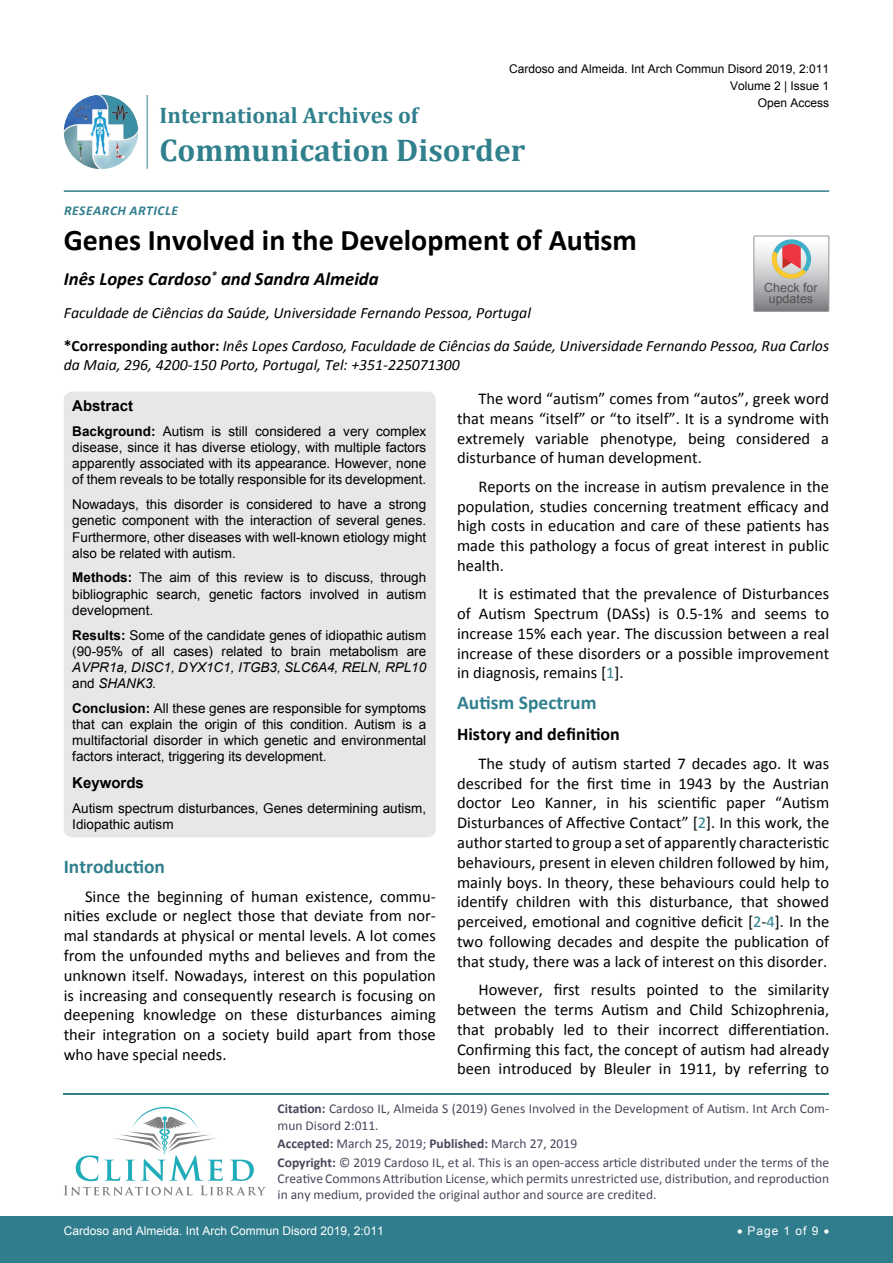
<style>
.page{position:relative;width:893px;height:1263px;background:#fff}
.page>*{position:absolute;margin:0;border:0;box-sizing:border-box;transform-origin:0 0}
.t1{font:700 31.5px "Cambria";color:#30808d}
.t2{font:700 30px "Calibri";color:#000}
.t3{font:700 22.5px "Cambria";color:#30808d}
.t4{font:700 19.5px "Calibri";color:#30808d}
.t5{font:italic 700 18.75px "Calibri";color:#000}
.t6{font:700 18px "Calibri";color:#000}
.t7{font:16.5px/19.8px "Calibri";color:#000;text-align:justify}
.t8{font:italic 15.75px/18.9px "Calibri";color:#000}
.t9{font:700 15px "Arial";color:#000}
.t10{font:13.5px/16.2px "Arial";color:#000;text-align:justify}
.t11{font:13.5px/16.2px "Calibri";color:#47475c}
.t12{font:italic 13.5px/16.2px "Arial";color:#000}
.t13{font:italic 700 13.5px "Calibri";letter-spacing:.04em;color:#307d8d}
.t14{font:12.45px/10.8px "Arial";color:#535353;text-align:center}
.t15{font:12px/17.2px "Arial";color:#000;text-align:right}
.t16{font:12px "Arial";color:#fff}
.s1{font-weight:700;font-style:normal}
.s2{font-weight:700}
.s3{font-style:normal}
.s4{color:#30808d}
</style>
<div class="page">
<img style="left:64px;top:95px;width:74px;height:74px;border-radius:37px">
<hr style="left:147px;top:95px;width:1px;height:74px;background:#307d8d">
<hr style="left:64px;top:190px;width:765px;height:2px;background:#307d8d">
<div style="left:0;top:1216px;width:893px;height:47px;background:#307d8d"></div>
<hr style="left:64px;top:1093px;width:765px;height:2px;background:#30808d">
<svg style="left:64px;top:1107px;width:202px;height:88px"></svg>
<div style="left:64px;top:392px;width:372px;height:445px;background:#e6e7e8;border-radius:9px"></div>
<div style="left:753px;top:236px;width:76px;height:76px;border:1px solid #939598"></div>
<svg style="left:754px;top:236px;width:75px;height:75px;background:#bdb6b3"></svg>
<p class="t15" style="left:509px;top:60px;width:322px">Cardoso and Almeida. Int Arch Commun Disord 2019, 2:011<br>Volume 2 | Issue 1<br>Open Access</p>
<h3 class="t3" style="left:160px;top:100px;width:260px">International Archives of</h3>
<h1 class="t1" style="left:160px;top:128px;width:367px">Communication Disorder</h1>
<p class="t13" style="left:64px;top:202px;width:115px">Research Ar ticl e</p>
<h2 class="t2" style="left:64px;top:221px;width:575px">Genes Involved in the Development of Autism</h2>
<p class="t5" style="left:64px;top:267px;width:316px">Inês Lopes Cardoso<sup>*</sup> and Sandra Almeida</p>
<p class="t8" style="left:64px;top:303px;width:469px">Faculdade de Ciências da Saúde, Universidade Fernando Pessoa, Portugal</p>
<p class="t14" style="left:764px;top:282px;width:55px">Check for updates</p>
<p class="t8" style="left:64px;top:336px;width:767px"><span class="s1">*Corresponding author:</span> Inês Lopes Cardoso, Faculdade de Ciências da Saúde, Universidade Fernando Pessoa, Rua Carlos da Maia, 296, 4200-150 Porto, Portugal, Tel: +351-225071300</p>
<p class="t9" style="left:72px;top:396px;width:62px">Abstract</p>
<p class="t10" style="left:72px;top:423px;width:355px"><span class="s2">Background:</span> Autism is still considered a very complex disease, since it has diverse etiology, with multiple factors apparently associated with its appearance. However, none of them reveals to be totally responsible for its development.</p>
<p class="t10" style="left:72px;top:496px;width:355px">Nowadays, this disorder is considered to have a strong genetic component with the interaction of several genes.<br>Furthermore, other diseases with well-known etiology might also be related with autism.</p>
<p class="t10" style="left:72px;top:570px;width:356px"><span class="s2">Methods:</span> The aim of this review is to discuss, through bibliographic search, genetic factors involved in autism development.</p>
<p class="t10" style="left:72px;top:627px;width:355px"><span class="s2">Results:</span> Some of the candidate genes of idiopathic autism (90-95% of all cases) related to brain metabolism are</p>
<p class="t12" style="left:72px;top:659px;width:355px">AVPR1a, DISC1, DYX1C1, ITGB3, SLC6A4, RELN, RPL10 <span class="s3">and</span> SHANK3.</p>
<p class="t10" style="left:72px;top:700px;width:356px"><span class="s2">Conclusion:</span> All these genes are responsible for symptoms that can explain the origin of this condition. Autism is a multifactorial disorder in which genetic and environmental factors interact, triggering its development.</p>
<p class="t9" style="left:72px;top:773px;width:73px">Keywords</p>
<p class="t10" style="left:72px;top:800px;width:356px">Autism spectrum disturbances, Genes determining autism,<br>Idiopathic autism</p>
<p class="t4" style="left:64px;top:854px;width:103px">Introduction</p>
<p class="t7" style="left:64px;top:886px;width:374px;text-indent:21px">Since the beginning of human existence, commu&shy;nities exclude or neglect those that deviate from nor&shy;mal standards at physical or mental levels. A lot comes from the unfounded myths and believes and from the unknown itself. Nowadays, interest on this population is increasing and consequently research is focusing on deepening knowledge on these disturbances aiming their integration on a society build apart from those who have special needs.</p>
<p class="t7" style="left:457px;top:389px;width:374px;text-indent:21px">The word “autism” comes from “autos”, greek word that means “itself” or “to itself”. It is a syndrome with extremely variable phenotype, being considered a disturbance of human development.</p>
<p class="t7" style="left:457px;top:476px;width:374px;text-indent:21px">Reports on the increase in autism prevalence in the population, studies concerning treatment efficacy and high costs in education and care of these patients has made this pathology a focus of great interest in public health.</p>
<p class="t7" style="left:457px;top:584px;width:374px;text-indent:21px">It is estimated that the prevalence of Disturbances of Autism Spectrum (DASs) is 0.5-1% and seems to increase 15% each year. The discussion between a real increase of these disorders or a possible improvement in diagnosis, remains [<span class="s4">1</span>].</p>
<p class="t4" style="left:457px;top:690px;width:141px">Autism Spectrum</p>
<p class="t6" style="left:457px;top:723px;width:164px">History and definition</p>
<p class="t7" style="left:457px;top:753px;width:374px;text-indent:21px">The study of autism started 7 decades ago. It was described for the first time in 1943 by the Austrian doctor Leo Kanner, in his scientific paper “Autism Disturbances of Affective Contact” [<span class="s4">2</span>]. In this work, the author started to group a set of apparently characteristic behaviours, present in eleven children followed by him, mainly boys. In theory, these behaviours could help to identify children with this disturbance, that showed perceived, emotional and cognitive deficit [<span class="s4">2</span>-<span class="s4">4</span>]. In the two following decades and despite the publication of that study, there was a lack of interest on this disorder.</p>
<p class="t7" style="left:457px;top:980px;width:374px;text-indent:21px">However, first results pointed to the similarity between the terms Autism and Child Schizophrenia, that probably led to their incorrect differentiation.<br>Confirming this fact, the concept of autism had already been introduced by Bleuler in 1911, by referring to</p>
<p class="t11" style="left:278px;top:1101px;width:553px"><span class="s2">Citation:</span> Cardoso IL, Almeida S (2019) Genes Involved in the Development of Autism. Int Arch Com&shy;mun Disord 2:011.</p>
<p class="t11" style="left:278px;top:1134px;width:553px;line-height:18.6px"><span class="s2">Accepted:</span> March 25, 2019; <span class="s2">Published:</span> March 27, 2019<br><span class="s2">Copyright:</span> © 2019 Cardoso IL, et al. This is an open-access article distributed under the terms of the</p>
<p class="t11" style="left:278px;top:1170px;width:553px">Creative Commons Attribution License, which permits unrestricted use, distribution, and reproduction in any medium, provided the original author and source are credited.</p>
<p class="t16" style="left:64px;top:1223px;width:322px">Cardoso and Almeida. Int Arch Commun Disord 2019, 2:011</p>
<p class="t16" style="left:737px;top:1223px;width:94px">• Page 1 of 9 •</p>
</div>
